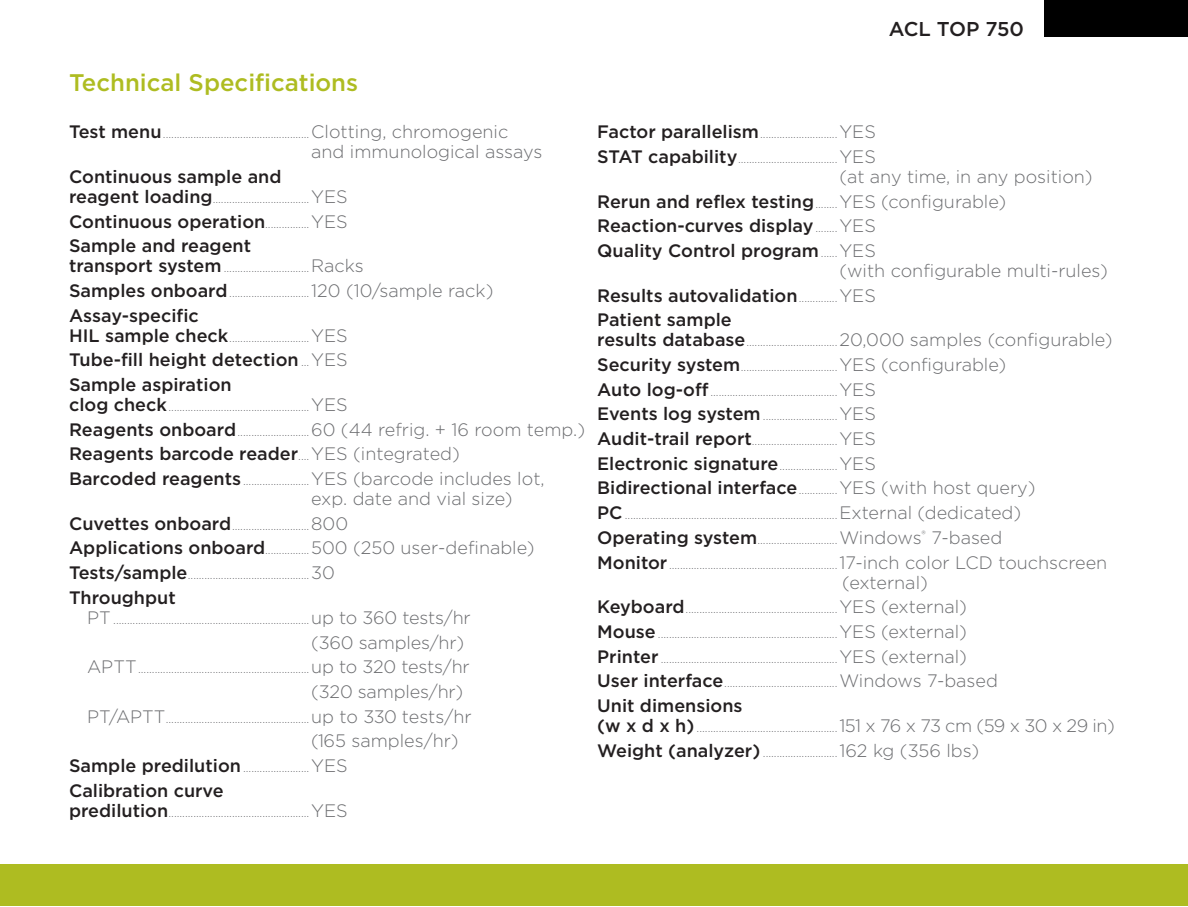
<style>
.page{position:relative;width:1188px;height:907px;background:#fff}
.page>*{position:absolute;margin:0;border:0;box-sizing:border-box;transform-origin:0 0}
.t1{font:500 24px "Gotham";color:#aebc21}
.t2{font:500 20px "Gotham";letter-spacing:-.015em;color:#231f20}
.t3{font:500 18px/24.6px "Gotham";color:#231f20}
.t4{font:300 18px "Gotham";color:#6c6d70}
.t5{font:300 12px/24.6px "Gotham";color:#6c6d70}
.s1{font-weight:500;font-size:18px;color:#231f20}
.s2{font-size:18px}
.s3{font-weight:300;font-size:12px;color:#6c6d70}
.s4{font-weight:300;color:#6c6d70}
.s5{font-weight:500;color:#231f20}
.s6{font-size:12px}
</style>
<div class="page">
<div style="left:1044px;top:0;width:143px;height:36px;background:#000"></div>
<div style="left:0;top:864px;width:1187px;height:42px;background:#aebc21"></div>
<h2 class="t2" style="left:888px;top:16px;width:137px">ACL TOP 750</h2>
<h1 class="t1" style="left:69px;top:67px;width:290px">Technical Specifications</h1>
<p class="t5" style="left:69px;top:121px;width:441px"><span class="s1">Test menu</span>..................................................... <span class="s2">Clotting, chromogenic</span></p>
<h3 class="t4" style="left:311px;top:140px;width:232px">and immunological assays</h3>
<h3 class="t3" style="left:69px;top:164px;width:214px">Continuous sample and</h3>
<p class="t5" style="left:69px;top:186px;width:280px"><span class="s1">reagent loading</span>................................... <span class="s2">YES</span></p>
<h3 class="t3" style="left:69px;top:209px;width:280px">Continuous operation<span class="s3">................</span> <span class="s4">YES<br></span>Sample and reagent</h3>
<p class="t5" style="left:69px;top:255px;width:426px"><span class="s1">transport system</span> ............................... <span class="s2">Racks<br></span><span class="s1">Samples onboard</span>............................. <span class="s2">120 (10/sample rack)</span></p>
<h3 class="t3" style="left:69px;top:303px;width:131px">Assay-specific</h3>
<p class="t5" style="left:69px;top:325px;width:280px"><span class="s1">HIL sample check</span>............................. <span class="s2">YES</span></p>
<h3 class="t3" style="left:69px;top:347px;width:280px">Tube-fill height detection <span class="s3">...</span> <span class="s4">YES<br></span>Sample aspiration</h3>
<p class="t5" style="left:69px;top:394px;width:517px"><span class="s1">clog check</span>................................................... <span class="s2">YES<br></span><span class="s1">Reagents onboard</span>.......................... <span class="s2">60 (44 refrig. + 16 room temp.)</span></p>
<h3 class="t3" style="left:69px;top:441px;width:392px">Reagents barcode reader<span class="s3">....</span> <span class="s4">YES (integrated)</span></h3>
<p class="t5" style="left:69px;top:468px;width:477px"><span class="s1">Barcoded reagents</span> ........................ <span class="s2">YES (barcode includes lot,</span></p>
<h3 class="t4" style="left:311px;top:487px;width:203px">exp. date and vial size)</h3>
<p class="t5" style="left:69px;top:513px;width:280px"><span class="s1">Cuvettes onboard</span>............................ <span class="s2">800</span></p>
<h3 class="t4" style="left:69px;top:537px;width:467px"><span class="s5">Applications onboard</span><span class="s6">................</span> 500 (250 user-definable)</h3>
<p class="t5" style="left:69px;top:562px;width:267px"><span class="s1">Tests/sample</span>............................................ <span class="s2">30</span></p>
<h3 class="t3" style="left:69px;top:585px;width:108px">Throughput</h3>
<p class="t5" style="left:87px;top:607px;width:385px"><span class="s2">PT</span> ....................................................................... <span class="s2">up to 360 tests/hr</span></p>
<h3 class="t4" style="left:311px;top:631px;width:154px">(360 samples/hr)</h3>
<p class="t5" style="left:87px;top:656px;width:384px"><span class="s2">APTT</span>.............................................................. <span class="s2">up to 320 tests/hr</span></p>
<h3 class="t4" style="left:311px;top:680px;width:154px">(320 samples/hr)</h3>
<p class="t5" style="left:87px;top:706px;width:386px"><span class="s2">PT/APTT</span>.................................................... <span class="s2">up to 330 tests/hr</span></p>
<h3 class="t4" style="left:311px;top:729px;width:149px">(165 samples/hr)</h3>
<p class="t5" style="left:69px;top:755px;width:280px"><span class="s1">Sample predilution</span> ........................ <span class="s2">YES</span></p>
<h3 class="t3" style="left:69px;top:778px;width:156px">Calibration curve</h3>
<p class="t5" style="left:69px;top:800px;width:280px"><span class="s1">predilution</span>................................................... <span class="s2">YES</span></p>
<p class="t5" style="left:597px;top:121px;width:280px"><span class="s1">Factor parallelism</span>............................ <span class="s2">YES<br></span><span class="s1">STAT capability</span>.................................... <span class="s2">YES</span></p>
<h3 class="t3" style="left:597px;top:164px;width:497px;text-indent:242px"><span class="s4">(at any time, in any position)<br></span>Rerun and reflex testing<span class="s3">........</span> <span class="s4">YES (configurable)<br></span>Reaction-curves display <span class="s3">........</span> <span class="s4">YES<br></span>Quality Control program <span class="s3">......</span> <span class="s4">YES</span></h3>
<h3 class="t3" style="left:597px;top:258px;width:512px;text-indent:242px"><span class="s4">(with configurable multi-rules)<br></span>Results autovalidation<span class="s3">..............</span> <span class="s4">YES<br></span>Patient sample</h3>
<p class="t5" style="left:597px;top:329px;width:516px"><span class="s1">results database</span>................................. <span class="s2">20,000 samples (configurable)<br></span><span class="s1">Security system</span>................................... <span class="s2">YES (configurable)<br></span><span class="s1">Auto log-off</span>.............................................. <span class="s2">YES<br></span><span class="s1">Events log system</span> ........................... <span class="s2">YES<br></span><span class="s1">Audit-trail report</span>............................... <span class="s2">YES<br></span><span class="s1">Electronic signature</span>..................... <span class="s2">YES</span></p>
<h3 class="t3" style="left:597px;top:475px;width:440px">Bidirectional interface<span class="s3">..............</span> <span class="s4">YES (with host query)</span></h3>
<p class="t5" style="left:597px;top:502px;width:511px"><span class="s1">PC</span> ............................................................................. <span class="s2">External (dedicated)<br></span><span class="s1">Operating system</span>............................. <span class="s2">Windows</span><sup>®</sup> <span class="s2">7-based<br></span><span class="s1">Monitor</span>............................................................. <span class="s2">17-inch color LCD touchscreen</span></p>
<h3 class="t4" style="left:842px;top:571px;width:87px">(external)</h3>
<p class="t5" style="left:597px;top:596px;width:402px"><span class="s1">Keyboard</span>....................................................... <span class="s2">YES (external)<br></span><span class="s1">Mouse</span> ................................................................. <span class="s2">YES (external)<br></span><span class="s1">Printer</span> ................................................................ <span class="s2">YES (external)<br></span><span class="s1">User interface</span>......................................... <span class="s2">Windows 7-based</span></p>
<h3 class="t3" style="left:597px;top:693px;width:147px">Unit dimensions</h3>
<p class="t5" style="left:597px;top:715px;width:519px"><span class="s1">(w x d x h)</span> ................................................... <span class="s2">151 x 76 x 73 cm (59 x 30 x 29 in)<br></span><span class="s1">Weight (analyzer)</span> ........................... <span class="s2">162 kg (356 lbs)</span></p>
</div>
